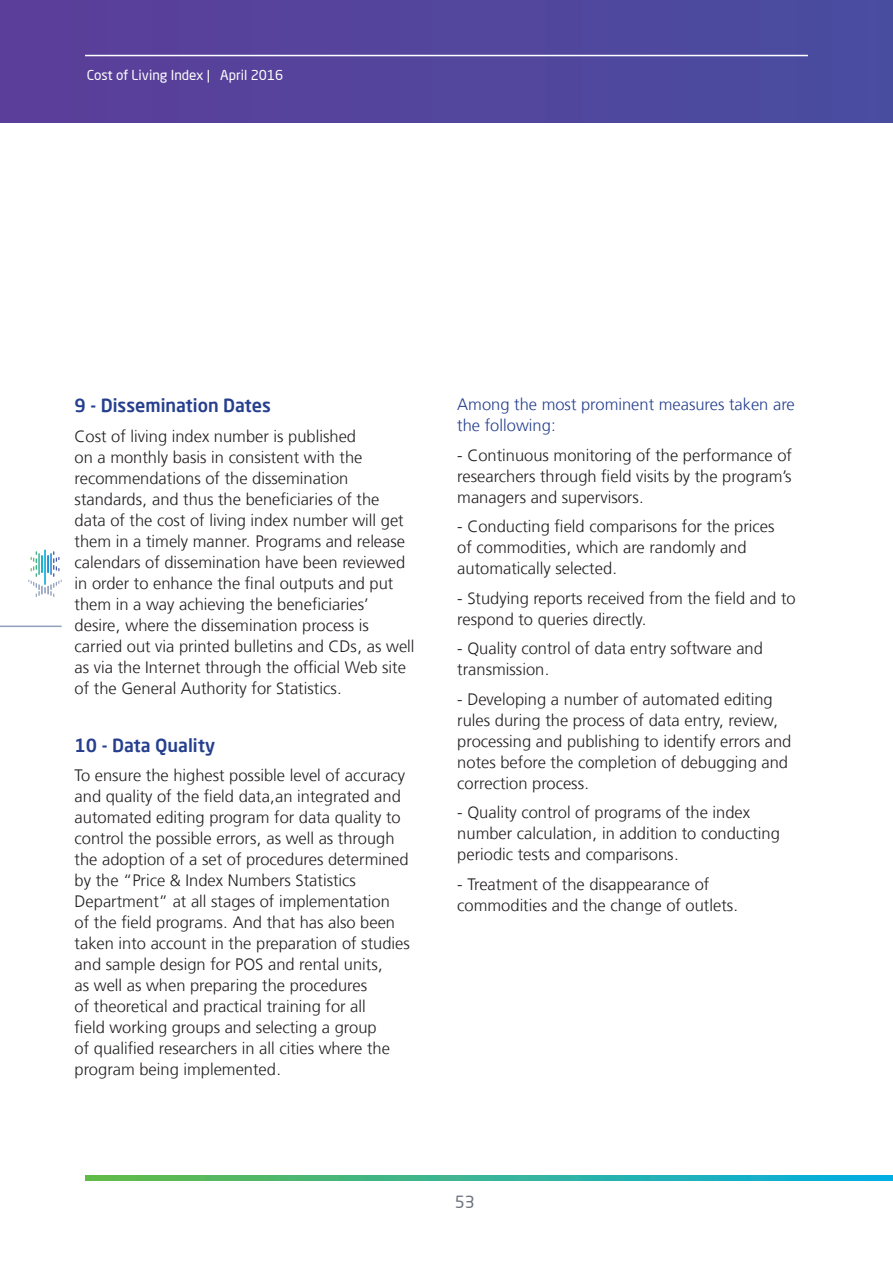
<style>
.page{position:relative;width:893px;height:1263px;background:#fff}
.page>*{position:absolute;margin:0;border:0;box-sizing:border-box;transform-origin:0 0}
.t1{font:500 18px "Neo Sans Arabic";color:#253f8e}
.t2{font:300 16.5px/21px "Frutiger LT Arabic 45";color:#231f20}
.t3{font:300 16.5px/21px "Frutiger LT Arabic 45";color:#253f8e}
.t4{font:16.5px "Neo Sans Arabic";color:#6d727d}
.t5{font:13.5px "Neo Sans Arabic";color:#fff}
</style>
<div class="page">
<div style="left:0;top:0;width:893px;height:122px;background:#53469d"></div>
<hr style="left:85px;top:55px;width:723px;height:1px;background:#fff">
<svg style="left:85px;top:1175px;width:808px;height:5px"></svg>
<svg style="left:28px;top:551px;width:34px;height:46px"></svg>
<svg style="left:44px;top:549px;width:2px;height:36px"></svg>
<hr style="left:0;top:625px;width:62px;height:2px;background:#91a1bb">
<p class="t5" style="left:87px;top:65px;width:198px">Cost of Living Index | April 2016</p>
<p class="t1" style="left:75px;top:392px;width:198px">9 - Dissemination Dates</p>
<p class="t2" style="left:75px;top:425px;width:341px">Cost of living index number is published<br>on a monthly basis in consistent with the recommendations of the dissemination standards, and thus the beneficiaries of the data of the cost of living index number will get them in a timely manner. Programs and release calendars of dissemination have been reviewed in order to enhance the final outputs and put them in a way achieving the beneficiaries’ desire, where the dissemination process is carried out via printed bulletins and CDs, as well as via the Internet through the official Web site of the General Authority for Statistics.</p>
<p class="t1" style="left:75px;top:731px;width:142px">10 - Data Quality</p>
<p class="t2" style="left:75px;top:764px;width:337px">To ensure the highest possible level of accuracy and quality of the field data,an integrated and automated editing program for data quality to control the possible errors, as well as through the adoption of a set of procedures determined by the “Price &amp; Index Numbers Statistics Department” at all stages of implementation<br>of the field programs. And that has also been taken into account in the preparation of studies and sample design for POS and rental units,<br>as well as when preparing the procedures<br>of theoretical and practical training for all<br>field working groups and selecting a group<br>of qualified researchers in all cities where the program being implemented.</p>
<p class="t3" style="left:457px;top:394px;width:339px">Among the most prominent measures taken are the following:</p>
<p class="t2" style="left:457px;top:444px;width:336px;text-align:justify">- Continuous monitoring of the performance of researchers through field visits by the program’s managers and supervisors.</p>
<p class="t2" style="left:457px;top:516px;width:319px">- Conducting field comparisons for the prices of commodities, which are randomly and automatically selected.</p>
<p class="t2" style="left:457px;top:587px;width:340px">- Studying reports received from the field and to respond to queries directly.</p>
<p class="t2" style="left:457px;top:638px;width:307px">- Quality control of data entry software and transmission.</p>
<p class="t2" style="left:457px;top:688px;width:336px">- Developing a number of automated editing rules during the process of data entry, review, processing and publishing to identify errors and notes before the completion of debugging and correction process.</p>
<p class="t2" style="left:457px;top:802px;width:324px">- Quality control of programs of the index number calculation, in addition to conducting periodic tests and comparisons.</p>
<p class="t2" style="left:457px;top:873px;width:283px">- Treatment of the disappearance of commodities and the change of outlets.</p>
<p class="t4" style="left:455px;top:1189px;width:21px">53</p>
</div>
